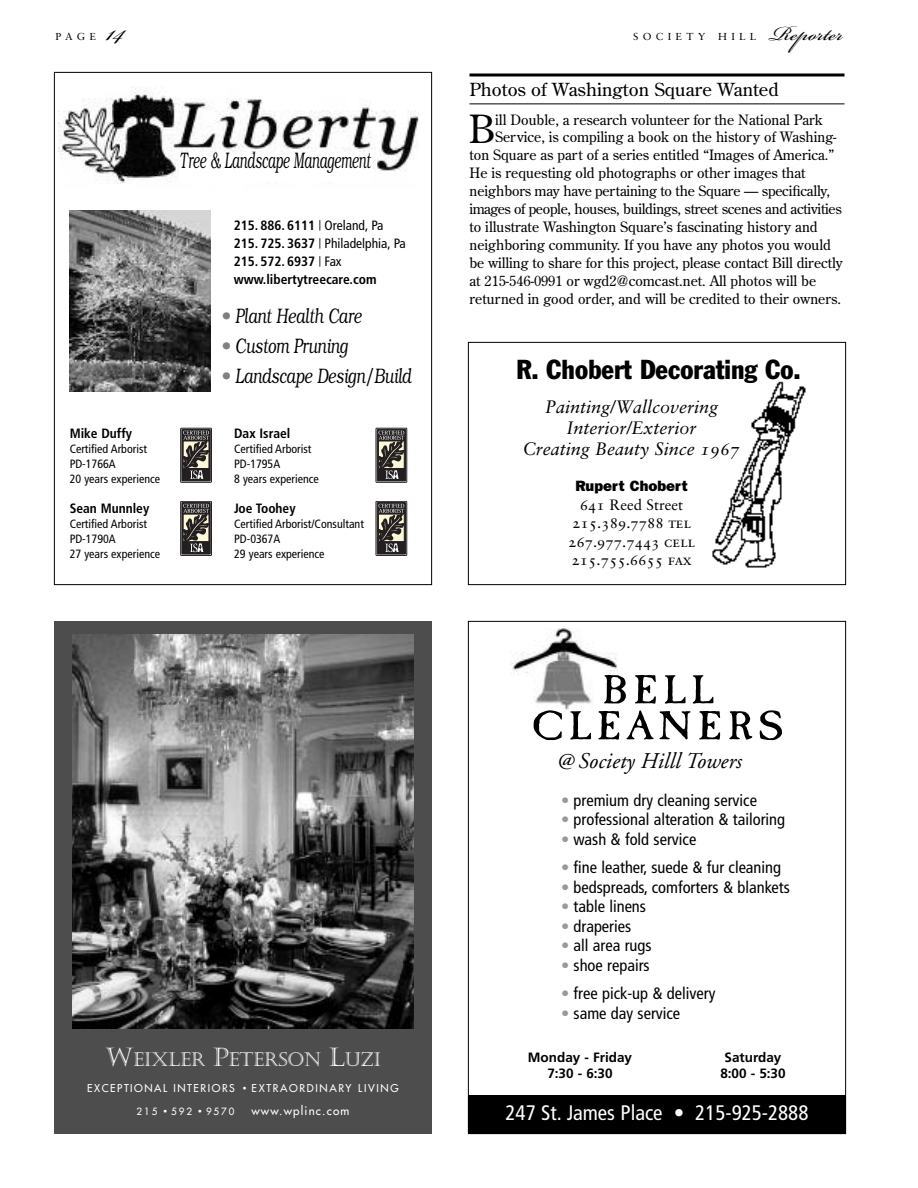
<style>
.page{position:relative;width:918px;height:1188px;background:#fff}
.page>*{position:absolute;margin:0;border:0;box-sizing:border-box;transform-origin:0 0}
.t1{font:42px/36px "Caslon Ant T";letter-spacing:.1em;color:#000;text-align:center;scale:1.2 1}
.t2{font:38.85px "Century Old Style";color:#000}
.t3{font:36px ".400";color:#000;scale:1.05 1}
.t4{font:31.5px ".400";color:#000;scale:1.05 1}
.t5{font:condensed 27px "Franklin Gothic";color:#000}
.t6{font:italic 300 22.5px "Bookman";color:#000;scale:.55 1}
.t7{font:italic 22.5px "Adobe Garamond";color:#000}
.t8{font:italic 300 21px "Bookman";color:#000;scale:.7 1}
.t9{font:condensed 21px "Frutiger";color:#fff}
.t10{font:19.2px "Castellar";letter-spacing:-.005em;color:#fff}
.t11{font:18px/21.1px "Sabon P Italic Os F";color:#000;text-align:center}
.t12{font:18px "Century Old Style";color:#000;scale:1.05 1}
.t13{font:condensed 16.5px "Frutiger";color:#000}
.t14{font:15px/18.1px "Sabon P";color:#000;text-align:center}
.t15{font:800 15px "Franklin Gothic";color:#000}
.t16{font:14.25px "Century Old Style";color:#000}
.t17{font:14.25px "Century Old Style";letter-spacing:-.02em;color:#000}
.t18{font:700 condensed 13.5px/18px "Frutiger";color:#000}
.t19{font:700 13.5px/16.5px "Frutiger";color:#000;text-align:center}
.t20{font:condensed 12px/15px "Frutiger";color:#000}
.t21{font:11.7px "Futura";letter-spacing:.1em;color:#fff}
.t22{font:10.5px "Futura";letter-spacing:.145em;color:#fff}
.t23{font:10.2px "Sabon";letter-spacing:.4em;color:#000;scale:1.05 1}
.t24{font:9.75px "Futura";letter-spacing:.2em;color:#fff}
.s1{font-weight:400}
.s2{color:#808080}
.s3{font-size:25.5px}
.s4{font-size:7.5px}
.s5{font-family:"Sabon Roman SC"}
.s6{color:#999}
</style>
<div class="page">
<div style="left:54px;top:621px;width:378px;height:513px;background:#4d4d4d"></div>
<img style="left:72px;top:634px;width:342px;height:395px">
<img style="left:510px;top:628px;width:108px;height:84px">
<div style="left:468px;top:1095px;width:378px;height:39px;background:#000"></div>
<img style="left:58px;top:88px;width:361px;height:96px">
<div style="left:180px;top:428px;width:32px;height:55px;border:1px solid #231f20"></div>
<svg style="left:181px;top:429px;width:30px;height:53px;background:#5c5954"></svg>
<svg style="left:407px;top:428px;width:1px;height:54px"></svg>
<div style="left:376px;top:428px;width:31px;height:55px;border:1px solid #231f20"></div>
<svg style="left:377px;top:429px;width:29px;height:53px;background:#5b5853"></svg>
<div style="left:180px;top:501px;width:32px;height:55px;border:1px solid #231f20"></div>
<svg style="left:181px;top:502px;width:30px;height:53px;background:#5c5854"></svg>
<div style="left:376px;top:501px;width:31px;height:55px;border:1px solid #231f20"></div>
<svg style="left:377px;top:502px;width:29px;height:53px;background:#5b5752"></svg>
<div style="left:180px;top:152px;width:193px;height:29px;background:#fff"></div>
<img style="left:70px;top:210px;width:141px;height:181px">
<hr style="left:470px;top:74px;width:374px;height:2px;background:#000">
<hr style="left:470px;top:104px;width:374px;height:1px;background:#000">
<img style="left:712px;top:381px;width:94px;height:187px">
<div style="left:468px;top:342px;width:378px;height:243px;border:1px solid #000"></div>
<p class="t23" style="left:56px;top:32px;width:40px">PAGE</p>
<h3 class="t3" style="left:107px;top:6px;width:18px">14</h3>
<p class="t23" style="left:633px;top:32px;width:70px">SOCIETY</p>
<p class="t23" style="left:718px;top:32px;width:38px">HILL</p>
<h3 class="t4" style="left:769px;top:11px;width:72px">Reporter</h3>
<h3 class="t6" style="left:180px;top:147px;width:348px">Tree &amp; Landscape Management</h3>
<p class="t18" style="left:70px;top:425px;width:64px">Mike Duffy</p>
<p class="t20" style="left:70px;top:443px;width:92px">Certified Arborist<br>PD-1766A<br>20 years experience</p>
<p class="t18" style="left:70px;top:500px;width:81px">Sean Munnley</p>
<p class="t20" style="left:70px;top:518px;width:92px">Certified Arborist<br>PD-1790A<br>27 years experience</p>
<p class="t18" style="left:234px;top:217px;width:173px">215. 886. 6111 <sup>|</sup> <span class="s1">Oreland, Pa<br></span>215. 725. 3637 <sup>|</sup> <span class="s1">Philadelphia, Pa<br></span>215. 572. 6937 <sup>|</sup> <span class="s1">Fax </span>www.libertytreecare.com</p>
<h3 class="t8" style="left:221px;top:303px;width:202px"><span class="s2">•</span> Plant Health Care</h3>
<h3 class="t8" style="left:221px;top:333px;width:183px"><span class="s2">•</span> Custom Pruning</h3>
<h3 class="t8" style="left:221px;top:363px;width:274px"><span class="s2">•</span> Landscape Design/Build</h3>
<p class="t18" style="left:234px;top:425px;width:58px">Dax Israel</p>
<p class="t20" style="left:234px;top:443px;width:86px">Certified Arborist<br>PD-1795A<br>8 years experience</p>
<p class="t18" style="left:234px;top:500px;width:63px">Joe Toohey</p>
<p class="t20" style="left:234px;top:518px;width:131px">Certified Arborist/Consultant<br>PD-0367A<br>29 years experience</p>
<h3 class="t10" style="left:105px;top:1048px;width:277px"><span class="s3">W</span>EIXLER <span class="s3">P</span>ETERSON <span class="s3">L</span>UZI</h3>
<p class="t22" style="left:87px;top:1083px;width:313px">EXCEPTIONAL INTERIORS <span class="s4">•</span> EXTRAORDINARY LIVING</p>
<p class="t24" style="left:137px;top:1107px;width:99px">215 <span class="s4">•</span> 592 <span class="s4">•</span> 9570</p>
<p class="t21" style="left:251px;top:1105px;width:100px">www.wplinc.com</p>
<p class="t12" style="left:470px;top:79px;width:296px">Photos of Washington Square Wanted</p>
<h2 class="t2" style="left:469px;top:106px;width:28px">B</h2>
<p class="t16" style="left:495px;top:111px;width:329px">ill Double, a research volunteer for the National Park</p>
<p class="t16" style="left:495px;top:129px;width:343px">Service, is compiling a book on the history of Washing-</p>
<p class="t16" style="left:469px;top:147px;width:366px">ton Square as part of a series entitled “Images of America.”</p>
<p class="t16" style="left:469px;top:165px;width:338px">He is requesting old photographs or other images that</p>
<p class="t16" style="left:469px;top:183px;width:362px">neighbors may have pertaining to the Square — specifically,</p>
<p class="t17" style="left:469px;top:201px;width:374px">images of people, houses, buildings, street scenes and activities</p>
<p class="t16" style="left:469px;top:219px;width:350px">to illustrate Washington Square’s fascinating history and</p>
<p class="t16" style="left:469px;top:237px;width:363px">neighboring community. If you have any photos you would</p>
<p class="t16" style="left:469px;top:255px;width:375px">be willing to share for this project, please contact Bill directly</p>
<p class="t16" style="left:469px;top:273px;width:348px">at 215-546-0991 or wgd2@comcast.net. All photos will be</p>
<p class="t16" style="left:469px;top:291px;width:373px">returned in good order, and will be credited to their owners.</p>
<h3 class="t5" style="left:516px;top:360px;width:286px">R. Chobert Decorating Co.</h3>
<p class="t11" style="left:523px;top:397px;width:219px">Painting/Wallcovering<br>Interior/Exterior<br>Creating Beauty Since 1967</p>
<p class="t15" style="left:575px;top:477px;width:114px">Rupert Chobert</p>
<p class="t14" style="left:568px;top:497px;width:129px">641 Reed Street<br>215.389.7788 <span class="s5">tel<br></span>267.977.7443 <span class="s5">cell<br></span>215.755.6655 <span class="s5">fax</span></p>
<h1 class="t1" style="left:531px;top:677px;width:212px">BELL<br>CLEANERS</h1>
<h3 class="t7" style="left:556px;top:752px;width:187px">@ Society Hilll Towers</h3>
<p class="t13" style="left:561px;top:793px;width:198px"><span class="s6">•</span> premium dry cleaning service</p>
<p class="t13" style="left:561px;top:813px;width:226px"><span class="s6">•</span> professional alteration &amp; tailoring</p>
<p class="t13" style="left:561px;top:832px;width:137px"><span class="s6">•</span> wash &amp; fold service</p>
<p class="t13" style="left:561px;top:861px;width:222px"><span class="s6">•</span> fine leather, suede &amp; fur cleaning</p>
<p class="t13" style="left:561px;top:880px;width:230px"><span class="s6">•</span> bedspreads, comforters &amp; blankets</p>
<p class="t13" style="left:561px;top:900px;width:87px"><span class="s6">•</span> table linens</p>
<p class="t13" style="left:561px;top:919px;width:72px"><span class="s6">•</span> draperies</p>
<p class="t13" style="left:561px;top:939px;width:92px"><span class="s6">•</span> all area rugs</p>
<p class="t13" style="left:561px;top:958px;width:90px"><span class="s6">•</span> shoe repairs</p>
<p class="t13" style="left:561px;top:987px;width:156px"><span class="s6">•</span> free pick-up &amp; delivery</p>
<p class="t13" style="left:561px;top:1006px;width:121px"><span class="s6">•</span> same day service</p>
<p class="t19" style="left:528px;top:1050px;width:106px">Monday - Friday<br>7:30 - 6:30</p>
<p class="t19" style="left:720px;top:1050px;width:67px">Saturday<br>8:00 - 5:30</p>
<h3 class="t9" style="left:506px;top:1104px;width:304px">247 St. James Place • 215-925-2888</h3>
</div>
